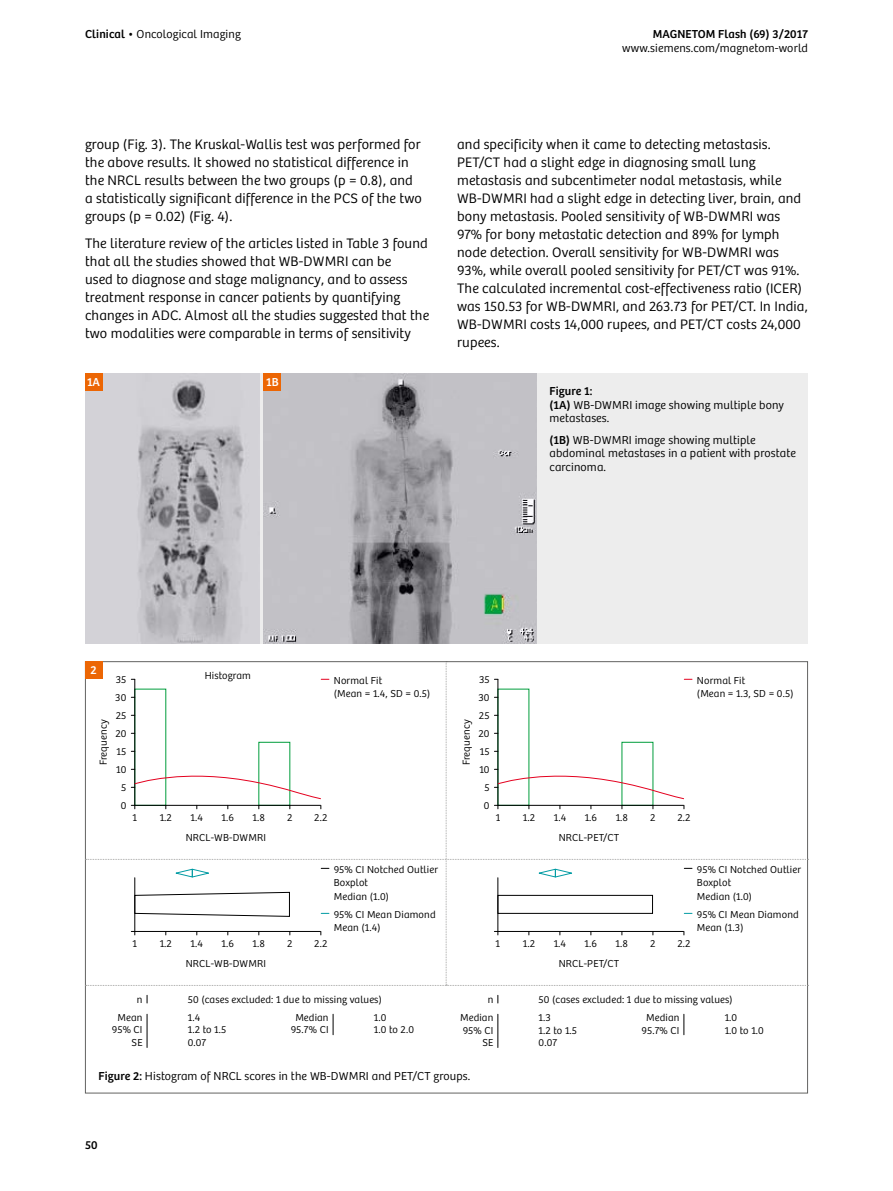
<style>
.page{position:relative;width:893px;height:1191px;background:#fff}
.page>*{position:absolute;margin:0;border:0;box-sizing:border-box;transform-origin:0 0}
.t1{font:14.25px/18px "Bree SH Text Light";letter-spacing:.01em;color:#000}
.t2{font:12px/13.5px "Bree SH Text Light";letter-spacing:.01em;color:#000}
.t3{font:12px "Bree SH Text Regular";letter-spacing:.01em;color:#000}
.t4{font:12px "Bree SH Text Regular";color:#fff}
.t5{font:10.5px/18px "Bree SH Text Light";letter-spacing:.015em;color:#000}
.s1{font-family:"Bree SH Text Regular"}
</style>
<div class="page">
<div style="left:85px;top:373px;width:723px;height:270px;background:#ededed"></div>
<img style="left:85px;top:373px;width:174px;height:270px">
<div style="left:85px;top:373px;width:17px;height:17px;background:#ec6604"></div>
<img style="left:264px;top:373px;width:272px;height:270px">
<div style="left:264px;top:373px;width:17px;height:17px;background:#ec6604"></div>
<svg style="left:85px;top:661px;width:723px;height:325px"></svg>
<hr style="left:147px;top:1014px;width:1px;height:33px;background:#000">
<svg style="left:333px;top:1014px;width:1px;height:20px"></svg>
<hr style="left:497px;top:1014px;width:1px;height:33px;background:#000">
<svg style="left:683px;top:1014px;width:1px;height:20px"></svg>
<p class="t2" style="left:85px;top:28px;width:157px"><span class="s1">Clinical •</span> Oncological Imaging</p>
<p class="t3" style="left:653px;top:27px;width:157px">MAGNETOM Flash (69) 3/2017</p>
<p class="t2" style="left:622px;top:41px;width:187px">www.siemens.com/magnetom-world</p>
<p class="t1" style="left:85px;top:136px;width:338px">group (Fig. 3). The Kruskal-Wallis test was performed for the above results. It showed no statistical difference in the NRCL results between the two groups (p = 0.8), and a statistically significant difference in the PCS of the two groups (p = 0.02) (Fig. 4).</p>
<p class="t1" style="left:85px;top:235px;width:346px">The literature review of the articles listed in Table 3 found that all the studies showed that WB-DWMRI can be<br>used to diagnose and stage malignancy, and to assess treatment response in cancer patients by quantifying changes in ADC. Almost all the studies suggested that the two modalities were comparable in terms of sensitivity</p>
<p class="t4" style="left:87px;top:375px;width:15px">1A</p>
<p class="t4" style="left:266px;top:375px;width:14px">1B</p>
<p class="t1" style="left:457px;top:136px;width:352px">and specificity when it came to detecting metastasis.<br>PET/CT had a slight edge in diagnosing small lung metastasis and subcentimeter nodal metastasis, while WB-DWMRI had a slight edge in detecting liver, brain, and bony metastasis. Pooled sensitivity of WB-DWMRI was 97% for bony metastatic detection and 89% for lymph node detection. Overall sensitivity for WB-DWMRI was 93%, while overall pooled sensitivity for PET/CT was 91%.<br>The calculated incremental cost-effectiveness ratio (ICER) was 150.53 for WB-DWMRI, and 263.73 for PET/CT. In India, WB-DWMRI costs 14,000 rupees, and PET/CT costs 24,000 rupees.</p>
<p class="t3" style="left:549px;top:384px;width:44px">Figure 1:</p>
<p class="t2" style="left:549px;top:398px;width:236px"><span class="s1">(1A)</span> WB-DWMRI image showing multiple bony metastases.</p>
<p class="t2" style="left:549px;top:433px;width:248px"><span class="s1">(1B)</span> WB-DWMRI image showing multiple abdominal metastases in a patient with prostate carcinoma.</p>
<p class="t4" style="left:90px;top:663px;width:8px">2</p>
<p class="t5" style="left:116px;top:670px;width:12px">35</p>
<p class="t5" style="left:205px;top:667px;width:48px">Histogram</p>
<p class="t5" style="left:115px;top:688px;width:13px;text-align:center">30<br>25<br>20<br>15<br>10<br>5<br>0</p>
<p class="t5" style="left:133px;top:809px;width:6px">1</p>
<p class="t5" style="left:160px;top:809px;width:14px">1.2</p>
<p class="t5" style="left:191px;top:809px;width:14px">1.4</p>
<p class="t5" style="left:222px;top:809px;width:14px">1.6</p>
<p class="t5" style="left:253px;top:809px;width:14px">1.8</p>
<p class="t5" style="left:287px;top:809px;width:7px">2</p>
<p class="t5" style="left:314px;top:809px;width:15px">2.2</p>
<p class="t5" style="left:334px;top:673px;width:98px;line-height:13.5px">Normal Fit<br>(Mean = 1.4, SD = 0.5)</p>
<p class="t5" style="left:478px;top:670px;width:13px;text-align:center">35<br>30<br>25<br>20<br>15<br>10<br>5<br>0</p>
<p class="t5" style="left:697px;top:673px;width:98px;line-height:13.5px">Normal Fit<br>(Mean = 1.3, SD = 0.5)</p>
<p class="t5" style="left:94px;top:765px;width:47px;rotate:-90deg">Frequency</p>
<p class="t5" style="left:457px;top:765px;width:47px;rotate:-90deg">Frequency</p>
<p class="t5" style="left:496px;top:809px;width:6px">1</p>
<p class="t5" style="left:523px;top:809px;width:14px">1.2</p>
<p class="t5" style="left:554px;top:809px;width:14px">1.4</p>
<p class="t5" style="left:585px;top:809px;width:14px">1.6</p>
<p class="t5" style="left:616px;top:809px;width:14px">1.8</p>
<p class="t5" style="left:650px;top:809px;width:7px">2</p>
<p class="t5" style="left:677px;top:809px;width:15px">2.2</p>
<p class="t5" style="left:186px;top:829px;width:82px">NRCL-WB-DWMRI</p>
<p class="t5" style="left:559px;top:829px;width:62px">NRCL-PET/CT</p>
<p class="t5" style="left:334px;top:862px;width:106px;line-height:13.5px">95% CI Notched Outlier<br>Boxplot<br>Median (1.0)</p>
<p class="t5" style="left:334px;top:907px;width:103px;line-height:13.5px">95% CI Mean Diamond<br>Mean (1.4)</p>
<p class="t5" style="left:697px;top:862px;width:106px;line-height:13.5px">95% CI Notched Outlier<br>Boxplot<br>Median (1.0)</p>
<p class="t5" style="left:697px;top:907px;width:103px;line-height:13.5px">95% CI Mean Diamond<br>Mean (1.3)</p>
<p class="t5" style="left:133px;top:935px;width:6px">1</p>
<p class="t5" style="left:160px;top:935px;width:14px">1.2</p>
<p class="t5" style="left:191px;top:935px;width:14px">1.4</p>
<p class="t5" style="left:222px;top:935px;width:14px">1.6</p>
<p class="t5" style="left:253px;top:935px;width:14px">1.8</p>
<p class="t5" style="left:287px;top:935px;width:7px">2</p>
<p class="t5" style="left:314px;top:935px;width:15px">2.2</p>
<p class="t5" style="left:496px;top:935px;width:6px">1</p>
<p class="t5" style="left:523px;top:935px;width:14px">1.2</p>
<p class="t5" style="left:554px;top:935px;width:14px">1.4</p>
<p class="t5" style="left:585px;top:935px;width:14px">1.6</p>
<p class="t5" style="left:616px;top:935px;width:14px">1.8</p>
<p class="t5" style="left:650px;top:935px;width:7px">2</p>
<p class="t5" style="left:677px;top:935px;width:15px">2.2</p>
<p class="t5" style="left:186px;top:955px;width:82px">NRCL-WB-DWMRI</p>
<p class="t5" style="left:559px;top:955px;width:62px">NRCL-PET/CT</p>
<p class="t5" style="left:137px;top:991px;width:7px">n</p>
<p class="t5" style="left:188px;top:991px;width:196px">50 (cases excluded: 1 due to missing values)</p>
<p class="t5" style="left:118px;top:1009px;width:26px">Mean</p>
<p class="t5" style="left:188px;top:1009px;width:14px">1.4</p>
<p class="t5" style="left:112px;top:1024px;width:32px;line-height:12px;text-align:right">95% CI<br>SE</p>
<p class="t5" style="left:188px;top:1024px;width:40px;line-height:12px">1.2 to 1.5<br>0.07</p>
<p class="t5" style="left:291px;top:1012px;width:39px;line-height:12px;text-align:center">Median<br>95.7% CI</p>
<p class="t5" style="left:374px;top:1012px;width:42px;line-height:12px">1.0<br>1.0 to 2.0</p>
<p class="t5" style="left:488px;top:991px;width:7px">n</p>
<p class="t5" style="left:539px;top:991px;width:196px">50 (cases excluded: 1 due to missing values)</p>
<p class="t5" style="left:460px;top:1009px;width:35px">Median</p>
<p class="t5" style="left:539px;top:1009px;width:14px">1.3</p>
<p class="t5" style="left:463px;top:1024px;width:32px;line-height:12px;text-align:right">95% CI<br>SE</p>
<p class="t5" style="left:539px;top:1024px;width:40px;line-height:12px">1.2 to 1.5<br>0.07</p>
<p class="t5" style="left:642px;top:1021px;width:39px">95.7% CI</p>
<p class="t5" style="left:725px;top:1012px;width:41px;line-height:12px">1.0<br>1.0 to 1.0</p>
<p class="t5" style="left:646px;top:1009px;width:35px">Median</p>
<p class="t2" style="left:99px;top:1069px;width:373px"><span class="s1">Figure 2:</span> Histogram of NRCL scores in the WB-DWMRI and PET/CT groups.</p>
<p class="t3" style="left:85px;top:1137px;width:14px">50</p>
</div>
